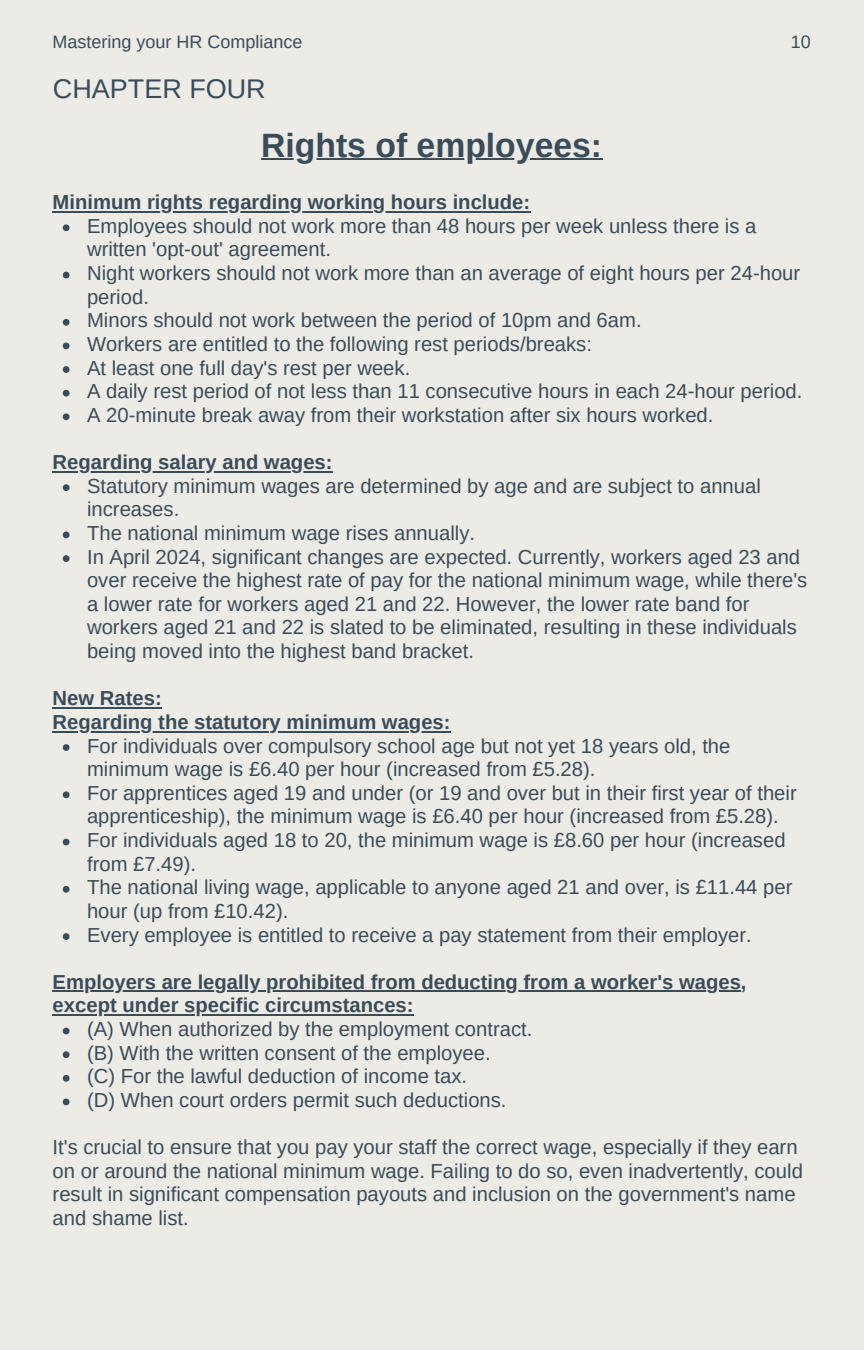
<style>
.page{position:relative;width:864px;height:1350px;background:#edebe6}
.page>*{position:absolute;margin:0;border:0;box-sizing:border-box;transform-origin:0 0}
.t1{font:700 33.75px "Arimo";color:#394c59}
.t2{font:27px "Arimo";color:#394c59}
.t3{font:20.25px/23.6px "Arimo";color:#394c59}
.t4{font:700 20.25px "Arimo";color:#394c59}
.t5{font:18px "Arimo";color:#394c59}
.s1{font-weight:700}
</style>
<div class="page">
<hr style="left:261px;top:159px;width:341px;height:1px;background:#394c59">
<hr style="left:53px;top:211px;width:478px;height:2px;background:#394c59">
<svg style="left:63px;top:224px;width:7px;height:7px"></svg>
<svg style="left:63px;top:272px;width:7px;height:6px"></svg>
<svg style="left:63px;top:319px;width:7px;height:7px"></svg>
<svg style="left:63px;top:343px;width:7px;height:6px"></svg>
<svg style="left:63px;top:366px;width:7px;height:7px"></svg>
<svg style="left:63px;top:390px;width:7px;height:7px"></svg>
<svg style="left:63px;top:413px;width:7px;height:7px"></svg>
<hr style="left:53px;top:471px;width:280px;height:1px;background:#394c59">
<svg style="left:63px;top:484px;width:7px;height:7px"></svg>
<svg style="left:63px;top:532px;width:7px;height:6px"></svg>
<svg style="left:63px;top:555px;width:7px;height:7px"></svg>
<hr style="left:53px;top:707px;width:109px;height:2px;background:#394c59">
<hr style="left:53px;top:731px;width:398px;height:1px;background:#394c59">
<svg style="left:63px;top:744px;width:7px;height:7px"></svg>
<svg style="left:63px;top:791px;width:7px;height:7px"></svg>
<svg style="left:63px;top:839px;width:7px;height:6px"></svg>
<svg style="left:63px;top:886px;width:7px;height:7px"></svg>
<svg style="left:63px;top:933px;width:7px;height:7px"></svg>
<hr style="left:53px;top:991px;width:694px;height:1px;background:#394c59">
<hr style="left:53px;top:1014px;width:361px;height:2px;background:#394c59">
<svg style="left:63px;top:1028px;width:7px;height:6px"></svg>
<svg style="left:63px;top:1051px;width:7px;height:7px"></svg>
<svg style="left:63px;top:1075px;width:7px;height:7px"></svg>
<svg style="left:63px;top:1099px;width:7px;height:6px"></svg>
<p class="t5" style="left:53px;top:32px;width:251px">Mastering your HR Compliance</p>
<h4 class="t2" style="left:53px;top:73px;width:214px">CHAPTER FOUR</h4>
<p class="t5" style="left:791px;top:32px;width:22px">10</p>
<p class="t1" style="left:261px;top:126px;width:343px">Rights of employees:</p>
<h2 class="t4" style="left:53px;top:191px;width:479px">Minimum rights regarding working hours include:</h2>
<h1 class="t3" style="left:87px;top:214px;width:671px">Employees should not work more than 48 hours per week unless there is a written 'opt-out' agreement.</h1>
<h3 class="t3" style="left:87px;top:261px;width:715px">Night workers should not work more than an average of eight hours per 24-hour period.</h3>
<p class="t3" style="left:87px;top:309px;width:556px">Minors should not work between the period of 10pm and 6am.</p>
<p class="t3" style="left:87px;top:332px;width:506px">Workers are entitled to the following rest periods/breaks:</p>
<p class="t3" style="left:87px;top:356px;width:325px">At least one full day's rest per week.</p>
<p class="t3" style="left:87px;top:379px;width:717px">A daily rest period of not less than 11 consecutive hours in each 24-hour period.</p>
<p class="t3" style="left:87px;top:403px;width:628px">A 20-minute break away from their workstation after six hours worked.</p>
<p class="t4" style="left:53px;top:451px;width:281px">Regarding salary and wages:</p>
<p class="t3" style="left:87px;top:474px;width:675px">Statutory minimum wages are determined by age and are subject to annual increases.</p>
<h3 class="t3" style="left:87px;top:521px;width:390px">The national minimum wage rises annually.</h3>
<p class="t3" style="left:87px;top:545px;width:722px">In April 2024, significant changes are expected. Currently, workers aged 23 and over receive the highest rate of pay for the national minimum wage, while there's a lower rate for workers aged 21 and 22. However, the lower rate band for workers aged 21 and 22 is slated to be eliminated, resulting in these individuals being moved into the highest band bracket.</p>
<p class="t4" style="left:53px;top:687px;width:111px">New Rates:</p>
<p class="t3" style="left:87px;top:710px;width:645px;text-indent:-34px"><span class="s1">Regarding the statutory minimum wages:<br></span>For individuals over compulsory school age but not yet 18 years old, the</p>
<h3 class="t3" style="left:87px;top:757px;width:711px">minimum wage is £6.40 per hour (increased from £5.28).<br>For apprentices aged 19 and under (or 19 and over but in their first year of their</h3>
<p class="t3" style="left:87px;top:805px;width:700px">apprenticeship), the minimum wage is £6.40 per hour (increased from £5.28).<br>For individuals aged 18 to 20, the minimum wage is £8.60 per hour (increased</p>
<p class="t3" style="left:87px;top:852px;width:707px">from £7.49).<br>The national living wage, applicable to anyone aged 21 and over, is £11.44 per</p>
<p class="t3" style="left:87px;top:899px;width:666px">hour (up from £10.42).<br>Every employee is entitled to receive a pay statement from their employer.</p>
<p class="t4" style="left:53px;top:971px;width:695px">Employers are legally prohibited from deducting from a worker's wages,</p>
<p class="t3" style="left:87px;top:994px;width:447px;text-indent:-34px"><span class="s1">except under specific circumstances:<br></span>(A) When authorized by the employment contract.</p>
<h3 class="t3" style="left:87px;top:1041px;width:405px">(B) With the written consent of the employee.</h3>
<p class="t3" style="left:87px;top:1065px;width:382px">(C) For the lawful deduction of income tax.</p>
<p class="t3" style="left:87px;top:1088px;width:421px">(D) When court orders permit such deductions.</p>
<p class="t3" style="left:53px;top:1135px;width:752px">It's crucial to ensure that you pay your staff the correct wage, especially if they earn on or around the national minimum wage. Failing to do so, even inadvertently, could result in significant compensation payouts and inclusion on the government's name and shame list.</p>
</div>
